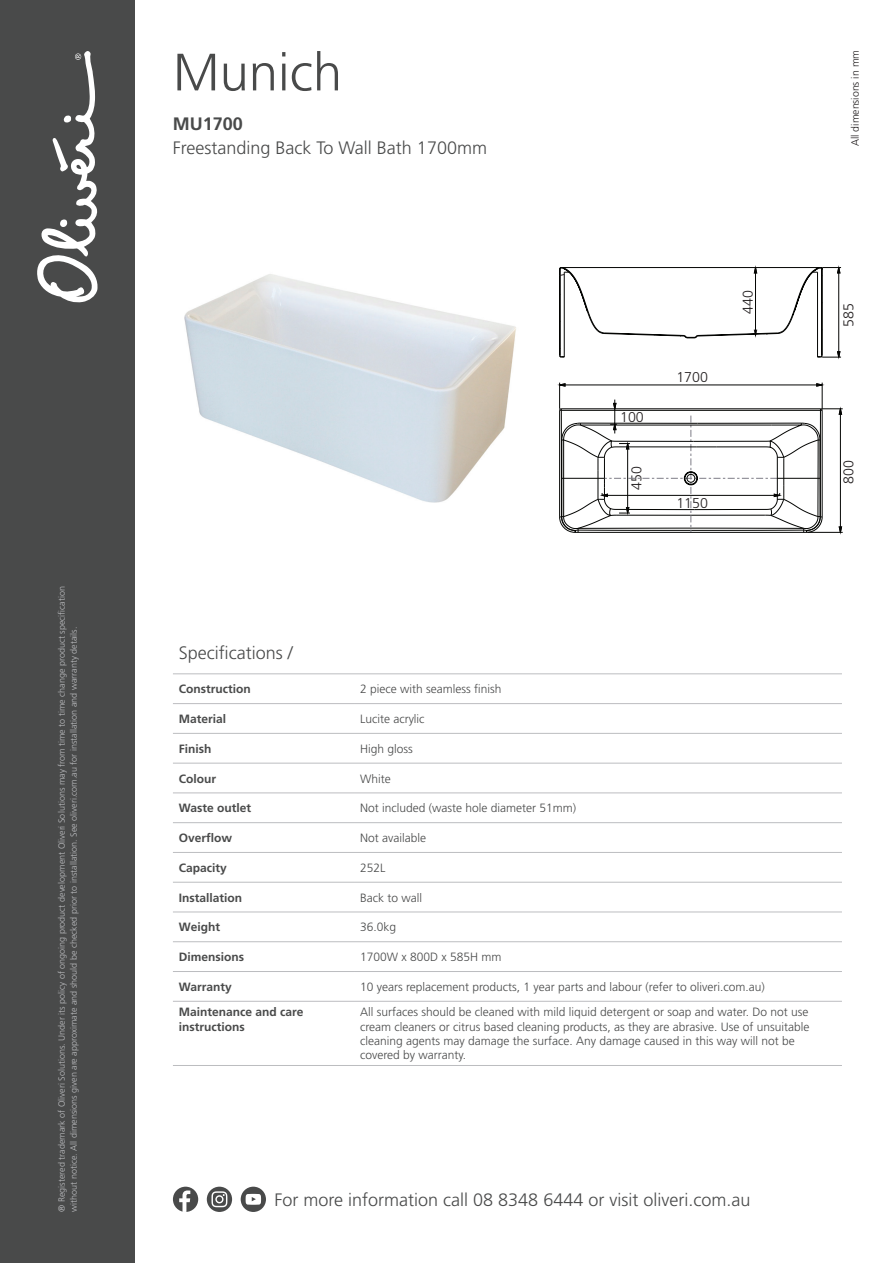
<style>
.page{position:relative;width:893px;height:1263px;background:#fff}
.page>*{position:absolute;margin:0;border:0;box-sizing:border-box;transform-origin:0 0}
.t1{font:300 52.5px "Frutiger LT Std";color:#494a4a}
.t2{font:300 18px "Frutiger LT Std";color:#494a4a}
.t3{font:700 18px "Frutiger LT Std";color:#494a4a}
.t4{font:300 14.25px "Frutiger LT Std";color:#231f20}
.t5{font:300 12px/14.4px "Frutiger LT Std";color:#494a4a}
.t6{font:700 12px/14.4px "Frutiger LT Std";color:#494a4a}
.t7{font:300 10.5px "Frutiger LT Std";color:#231f20}
.t8{font:300 9px/12px "Frutiger LT Std";color:#bcbdc0}
</style>
<div class="page">
<div style="left:0;top:0;width:135px;height:1263px;background:#494a4a"></div>
<svg style="left:37px;top:51px;width:61px;height:252px"></svg>
<div style="left:207px;top:1187px;width:25px;height:25px;background:#494a4a;border-radius:50%"></div>
<svg style="left:211px;top:1191px;width:16px;height:16px"></svg>
<div style="left:173px;top:1187px;width:25px;height:25px;background:#494a4a;border-radius:50%"></div>
<svg style="left:179px;top:1190px;width:11px;height:22px"></svg>
<div style="left:241px;top:1187px;width:25px;height:25px;background:#494a4a;border-radius:50%"></div>
<svg style="left:246px;top:1194px;width:15px;height:11px"></svg>
<hr style="left:173px;top:673px;width:181px;height:1px;background:#bcbdc0">
<hr style="left:354px;top:673px;width:488px;height:1px;background:#bcbdc0">
<hr style="left:173px;top:703px;width:181px;height:1px;background:#bcbdc0">
<hr style="left:354px;top:703px;width:488px;height:1px;background:#bcbdc0">
<hr style="left:173px;top:733px;width:181px;height:1px;background:#bcbdc0">
<hr style="left:354px;top:733px;width:488px;height:1px;background:#bcbdc0">
<hr style="left:173px;top:763px;width:181px;height:1px;background:#bcbdc0">
<hr style="left:354px;top:763px;width:488px;height:1px;background:#bcbdc0">
<hr style="left:173px;top:793px;width:181px;height:1px;background:#bcbdc0">
<hr style="left:354px;top:793px;width:488px;height:1px;background:#bcbdc0">
<hr style="left:173px;top:822px;width:181px;height:1px;background:#bcbdc0">
<hr style="left:354px;top:822px;width:488px;height:1px;background:#bcbdc0">
<hr style="left:173px;top:852px;width:181px;height:1px;background:#bcbdc0">
<hr style="left:354px;top:852px;width:488px;height:1px;background:#bcbdc0">
<hr style="left:173px;top:882px;width:181px;height:1px;background:#bcbdc0">
<hr style="left:354px;top:882px;width:488px;height:1px;background:#bcbdc0">
<hr style="left:173px;top:912px;width:181px;height:1px;background:#bcbdc0">
<hr style="left:354px;top:912px;width:488px;height:1px;background:#bcbdc0">
<hr style="left:173px;top:941px;width:181px;height:1px;background:#bcbdc0">
<hr style="left:354px;top:941px;width:488px;height:1px;background:#bcbdc0">
<hr style="left:173px;top:971px;width:181px;height:1px;background:#bcbdc0">
<hr style="left:354px;top:971px;width:488px;height:1px;background:#bcbdc0">
<hr style="left:173px;top:1001px;width:181px;height:1px;background:#bcbdc0">
<hr style="left:354px;top:1001px;width:488px;height:1px;background:#bcbdc0">
<hr style="left:173px;top:1065px;width:181px;height:1px;background:#bcbdc0">
<hr style="left:354px;top:1065px;width:488px;height:1px;background:#bcbdc0">
<img style="left:184px;top:274px;width:332px;height:229px">
<svg style="left:822px;top:383px;width:21px;height:150px"></svg>
<hr style="left:840px;top:409px;width:1px;height:123px;background:#040503">
<svg style="left:559px;top:382px;width:263px;height:151px"></svg>
<svg style="left:559px;top:267px;width:282px;height:91px"></svg>
<p class="t8" style="left:56px;top:1212px;width:627px;rotate:-90deg">® Registered trademark of Oliveri Solutions. Under its policy of ongoing product development Oliveri Solutions may from time to time change product specification without notice. All dimensions given are approximate and should be checked prior to installation. See oliveri.com.au for installation and warranty details.</p>
<h1 class="t1" style="left:173px;top:43px;width:171px">Munich</h1>
<h2 class="t3" style="left:173px;top:113px;width:72px">MU1700</h2>
<h2 class="t2" style="left:173px;top:137px;width:316px">Freestanding Back To Wall Bath 1700mm</h2>
<p class="t4" style="left:620px;top:409px;width:25px">100</p>
<p class="t4" style="left:629px;top:490px;width:25px;rotate:-90deg">450</p>
<p class="t4" style="left:676px;top:369px;width:33px">1700</p>
<p class="t4" style="left:676px;top:495px;width:33px">1150</p>
<p class="t4" style="left:740px;top:314px;width:25px;rotate:-90deg">440</p>
<p class="t7" style="left:849px;top:146px;width:98px;rotate:-90deg">All dimensions in mm</p>
<p class="t4" style="left:840px;top:327px;width:25px;rotate:-90deg">585</p>
<p class="t4" style="left:840px;top:484px;width:25px;rotate:-90deg">800</p>
<h2 class="t2" style="left:179px;top:643px;width:116px">Specifications /</h2>
<p class="t6" style="left:179px;top:682px;width:73px">Construction</p>
<p class="t5" style="left:360px;top:682px;width:143px">2 piece with seamless finish</p>
<p class="t6" style="left:179px;top:712px;width:49px">Material</p>
<p class="t5" style="left:360px;top:712px;width:66px">Lucite acrylic</p>
<p class="t6" style="left:179px;top:741px;width:34px">Finish</p>
<p class="t5" style="left:360px;top:741px;width:54px">High gloss</p>
<p class="t6" style="left:179px;top:771px;width:39px">Colour</p>
<p class="t5" style="left:360px;top:771px;width:32px">White</p>
<p class="t6" style="left:179px;top:801px;width:74px">Waste outlet</p>
<p class="t5" style="left:360px;top:801px;width:218px">Not included (waste hole diameter 51mm)</p>
<p class="t6" style="left:179px;top:831px;width:55px">Overflow</p>
<p class="t5" style="left:360px;top:831px;width:68px">Not available</p>
<p class="t6" style="left:179px;top:860px;width:50px">Capacity</p>
<p class="t5" style="left:360px;top:861px;width:27px">252L</p>
<p class="t6" style="left:179px;top:890px;width:65px">Installation</p>
<p class="t5" style="left:360px;top:890px;width:64px">Back to wall</p>
<p class="t6" style="left:179px;top:920px;width:43px">Weight</p>
<p class="t5" style="left:360px;top:920px;width:38px">36.0kg</p>
<p class="t6" style="left:179px;top:950px;width:67px">Dimensions</p>
<p class="t5" style="left:360px;top:950px;width:143px">1700W x 800D x 585H mm</p>
<p class="t6" style="left:179px;top:979px;width:54px">Warranty</p>
<p class="t5" style="left:360px;top:980px;width:406px">10 years replacement products, 1 year parts and labour (refer to oliveri.com.au)</p>
<p class="t6" style="left:179px;top:1005px;width:126px">Maintenance and care instructions</p>
<p class="t5" style="left:360px;top:1005px;width:451px">All surfaces should be cleaned with mild liquid detergent or soap and water. Do not use cream cleaners or citrus based cleaning products, as they are abrasive. Use of unsuitable cleaning agents may damage the surface. Any damage caused in this way will not be covered by warranty.</p>
<h2 class="t2" style="left:275px;top:1190px;width:477px">For more information call 08 8348 6444 or visit oliveri.com.au</h2>
</div>
